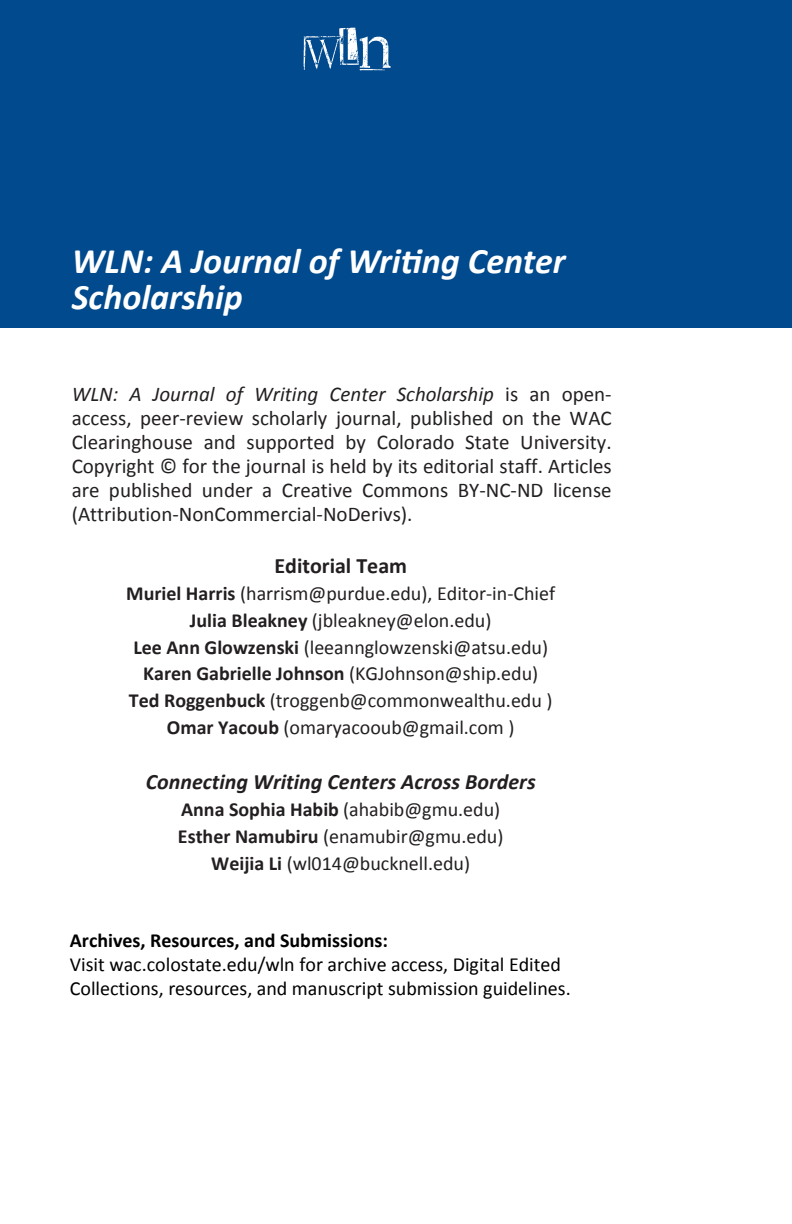
<style>
.page{position:relative;width:792px;height:1224px;background:#fff}
.page>*{position:absolute;margin:0;border:0;box-sizing:border-box;transform-origin:0 0}
.t1{font:70px "D Snet Stamped";color:#fff}
.t2{font:italic 700 36px/36px "Calibri";color:#fff}
.t3{font:italic 700 22px "Calibri";color:#231f20}
.t4{font:700 22px "Calibri";color:#231f20}
.t5{font:21px/24.2px "Calibri";color:#231f20;text-align:justify}
.t6{font:20px/26.6px "Calibri";color:#231f20;text-align:center}
.t7{font:20px/24px "Calibri";color:#000}
.t8{font:700 20px "Calibri";color:#000}
.s1{font-style:italic}
.s2{font-weight:700}
</style>
<div class="page">
<div style="left:0;top:0;width:792px;height:327px;background:#004a8d"></div>
<p class="t1" style="left:291px;top:12px;width:106px">WLN</p>
<p class="t2" style="left:72px;top:244px;width:495px">WLN: A Journal of Writing Center<br>Scholarship</p>
<p class="t5" style="left:72px;top:381px;width:542px"><span class="s1">WLN: A Journal of Writing Center Scholarship</span> is an open&shy;access, peer-review scholarly journal, published on the WAC Clearinghouse and supported by Colorado State University.<br>Copyright © for the journal is held by its editorial staff. Articles are published under a Creative Commons BY-NC-ND license (Attribution-NonCommercial-NoDerivs).</p>
<p class="t4" style="left:274px;top:550px;width:134px">Editorial Team</p>
<p class="t6" style="left:126px;top:580px;width:430px"><span class="s2">Muriel Harris</span> (harrism@purdue.edu), Editor-in-Chief <span class="s2">Julia Bleakney</span> (jbleakney@elon.edu)<br><span class="s2">Lee Ann Glowzenski</span> (leeannglowzenski@atsu.edu)<br><span class="s2">Karen Gabrielle Johnson</span> (KGJohnson@ship.edu)<br><span class="s2">Ted Roggenbuck</span> (troggenb@commonwealthu.edu )<br><span class="s2">Omar Yacoub</span> (omaryacooub@gmail.com )</p>
<p class="t3" style="left:146px;top:766px;width:391px">Connecting Writing Centers Across Borders</p>
<p class="t6" style="left:178px;top:796px;width:327px"><span class="s2">Anna Sophia Habib</span> (ahabib@gmu.edu)<br><span class="s2">Esther Namubiru</span> (enamubir@gmu.edu)<br><span class="s2">Weijia Li</span> (wl014@bucknell.edu)</p>
<p class="t8" style="left:70px;top:927px;width:320px">Archives, Resources, and Submissions:</p>
<p class="t7" style="left:70px;top:952px;width:502px">Visit wac.colostate.edu/wln for archive access, Digital Edited<br>Collections, resources, and manuscript submission guidelines.</p>
</div>
